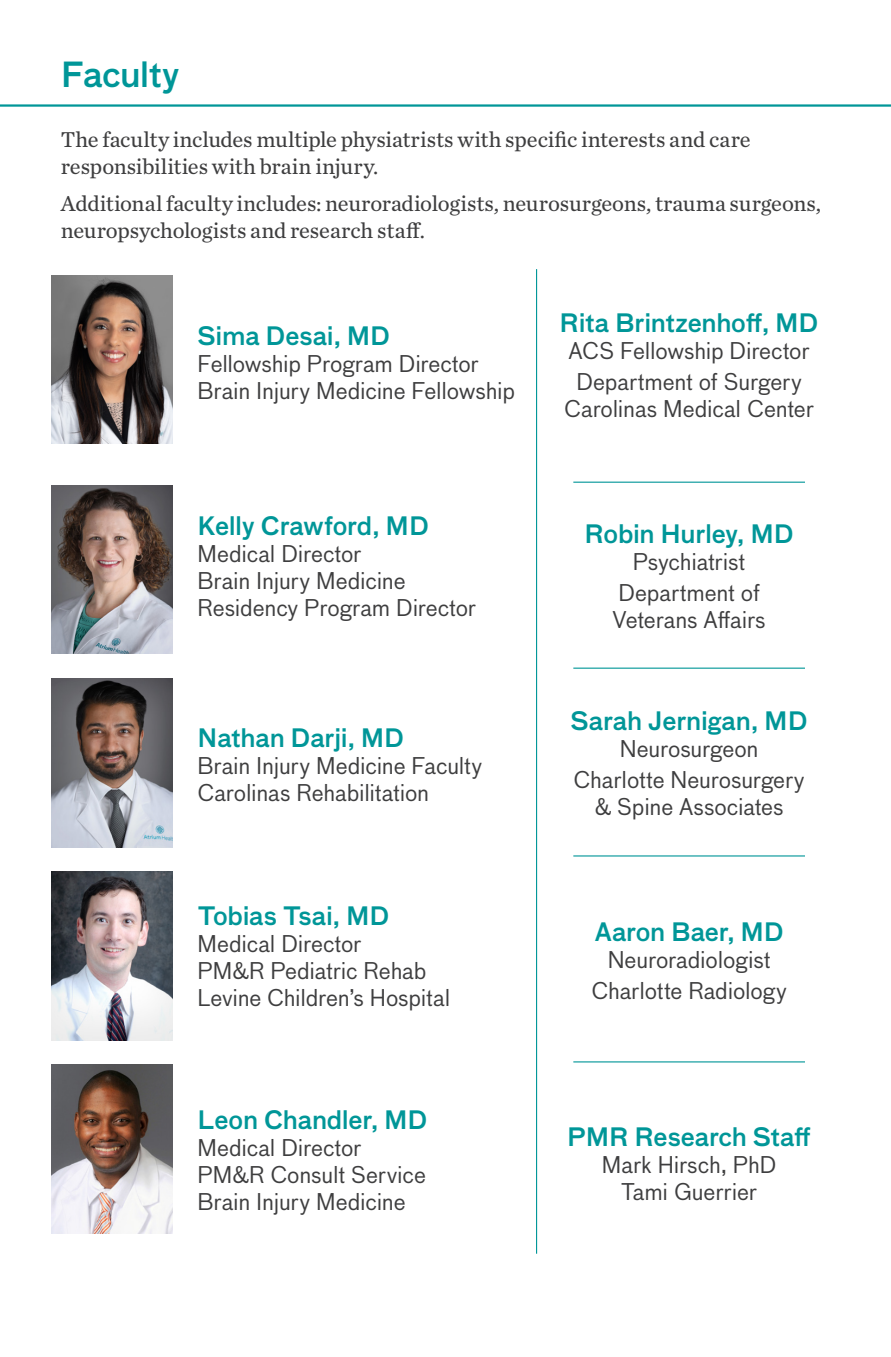
<style>
.page{position:relative;width:891px;height:1357px;background:#fff}
.page>*{position:absolute;margin:0;border:0;box-sizing:border-box;transform-origin:0 0}
.t1{font:500 33.75px "Bau Pro";letter-spacing:-.025em;color:#009698}
.t2{font:500 24.75px "Bau Pro";letter-spacing:-.01em;color:#009698}
.t3{font:22.5px/27px "Bau Pro";letter-spacing:-.005em;color:#3e3e3f}
.t4{font:22.5px/27px "Chronicle Text G2";letter-spacing:-.005em;color:#3e3e3f}
</style>
<div class="page">
<hr style="left:0;top:104px;width:891px;height:3px;background:#009698">
<hr style="left:536px;top:269px;width:1px;height:984px;background:#009698">
<hr style="left:573px;top:482px;width:232px;height:1px;background:#009698">
<hr style="left:573px;top:667px;width:232px;height:2px;background:#009698">
<hr style="left:573px;top:855px;width:232px;height:1px;background:#009698">
<hr style="left:573px;top:1061px;width:232px;height:1px;background:#009698">
<img style="left:52px;top:275px;width:120px;height:168px">
<img style="left:52px;top:485px;width:120px;height:169px">
<img style="left:52px;top:678px;width:120px;height:169px">
<img style="left:52px;top:871px;width:120px;height:169px">
<img style="left:52px;top:1064px;width:120px;height:169px">
<p class="t1" style="left:61px;top:49px;width:120px">Faculty</p>
<p class="t4" style="left:61px;top:124px;width:692px">The faculty includes multiple physiatrists with specific interests and care responsibilities with brain injury.</p>
<p class="t4" style="left:61px;top:188px;width:762px">Additional faculty includes: neuroradiologists, neurosurgeons, trauma surgeons, neuropsychologists and research staff.</p>
<p class="t2" style="left:198px;top:317px;width:194px">Sima Desai, MD</p>
<p class="t3" style="left:198px;top:349px;width:283px">Fellowship Program Director</p>
<p class="t3" style="left:198px;top:376px;width:319px">Brain Injury Medicine Fellowship</p>
<p class="t2" style="left:198px;top:507px;width:233px">Kelly Crawford, MD</p>
<p class="t3" style="left:198px;top:539px;width:166px">Medical Director</p>
<p class="t3" style="left:198px;top:566px;width:210px">Brain Injury Medicine</p>
<p class="t3" style="left:198px;top:593px;width:280px">Residency Program Director</p>
<p class="t2" style="left:198px;top:719px;width:208px">Nathan Darji, MD</p>
<p class="t3" style="left:198px;top:751px;width:286px">Brain Injury Medicine Faculty</p>
<p class="t3" style="left:198px;top:778px;width:233px">Carolinas Rehabilitation</p>
<p class="t2" style="left:198px;top:897px;width:194px">Tobias Tsai, MD</p>
<p class="t3" style="left:198px;top:929px;width:166px">Medical Director</p>
<p class="t3" style="left:198px;top:956px;width:231px">PM&amp;R Pediatric Rehab</p>
<p class="t3" style="left:198px;top:983px;width:254px">Levine Children’s Hospital</p>
<p class="t2" style="left:198px;top:1101px;width:232px">Leon Chandler, MD</p>
<p class="t3" style="left:198px;top:1133px;width:166px">Medical Director</p>
<p class="t3" style="left:198px;top:1160px;width:230px">PM&amp;R Consult Service</p>
<p class="t3" style="left:198px;top:1187px;width:210px">Brain Injury Medicine</p>
<p class="t2" style="left:560px;top:304px;width:261px">Rita Brintzenhoff, MD</p>
<p class="t3" style="left:569px;top:336px;width:243px">ACS Fellowship Director</p>
<p class="t3" style="left:576px;top:367px;width:227px">Department of Surgery</p>
<p class="t3" style="left:564px;top:394px;width:251px">Carolinas Medical Center</p>
<p class="t2" style="left:584px;top:515px;width:211px">Robin Hurley, MD</p>
<p class="t3" style="left:633px;top:547px;width:114px">Psychiatrist</p>
<p class="t3" style="left:613px;top:578px;width:155px">Department of<br>Veterans Affairs</p>
<p class="t2" style="left:571px;top:702px;width:239px">Sarah Jernigan, MD</p>
<p class="t3" style="left:620px;top:734px;width:140px">Neurosurgeon</p>
<p class="t3" style="left:574px;top:765px;width:233px;text-align:center">Charlotte Neurosurgery &amp; Spine Associates</p>
<p class="t2" style="left:594px;top:913px;width:191px">Aaron Baer, MD</p>
<p class="t3" style="left:608px;top:945px;width:165px">Neuroradiologist</p>
<p class="t3" style="left:591px;top:976px;width:197px">Charlotte Radiology</p>
<p class="t2" style="left:567px;top:1118px;width:245px">PMR Research Staff</p>
<p class="t3" style="left:602px;top:1150px;width:176px">Mark Hirsch, PhD</p>
<p class="t3" style="left:621px;top:1177px;width:138px">Tami Guerrier</p>
</div>
